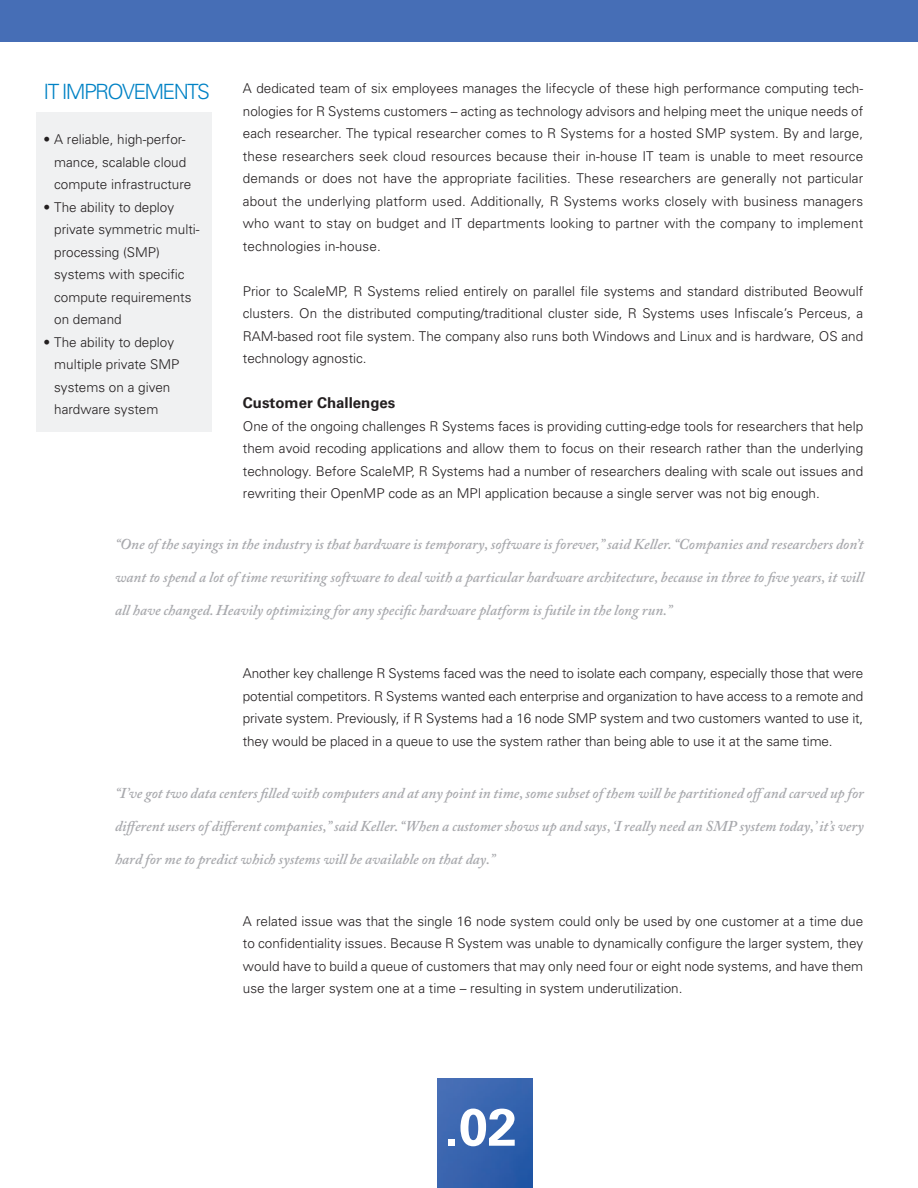
<style>
.page{position:relative;width:918px;height:1188px;background:#fff}
.page>*{position:absolute;margin:0;border:0;box-sizing:border-box;transform-origin:0 0}
.t1{font:700 52.5px "Univers";color:#fff}
.t2{font:300 21px "Univers";letter-spacing:-.08em;color:#0082c5}
.t3{font:italic 600 15px "Adobe Caslon Pro";color:#a8a9ad}
.t4{font:700 15px "Univers";color:#231f20}
.t5{font:300 13.5px/22.5px "Univers";color:#231f20;text-align:justify}
</style>
<div class="page">
<div style="left:36px;top:113px;width:175px;height:319px;background:#f0f1f2"></div>
<img style="left:437px;top:1079px;width:95px;height:109px">
<div style="left:0;top:0;width:918px;height:41px;background:#466eb6"></div>
<p class="t2" style="left:44px;top:79px;width:168px">IT IMPROVEMENTS</p>
<p class="t5" style="left:54px;top:128px;width:139px;text-align:left;text-indent:-11px">• A reliable, high-perfor&shy;mance, scalable cloud compute infrastructure</p>
<p class="t5" style="left:44px;top:196px;width:132px">• The ability to deploy</p>
<p class="t5" style="left:54px;top:218px;width:147px;text-align:left">private symmetric multi&shy;processing (SMP) systems with specific</p>
<p class="t5" style="left:54px;top:286px;width:139px">compute requirements</p>
<p class="t5" style="left:54px;top:308px;width:69px">on demand</p>
<p class="t5" style="left:54px;top:331px;width:127px;text-align:left;text-indent:-11px">• The ability to deploy multiple private SMP systems on a given</p>
<p class="t5" style="left:54px;top:398px;width:106px">hardware system</p>
<p class="t5" style="left:243px;top:77px;width:622px">A dedicated team of six employees manages the lifecycle of these high performance computing tech&shy;nologies for R Systems customers – acting as technology advisors and helping meet the unique needs of each researcher. The typical researcher comes to R Systems for a hosted SMP system. By and large, these researchers seek cloud resources because their in-house IT team is unable to meet resource demands or does not have the appropriate facilities. These researchers are generally not particular about the underlying platform used. Additionally, R Systems works closely with business managers who want to stay on budget and IT departments looking to partner with the company to implement technologies in-house.</p>
<p class="t5" style="left:243px;top:280px;width:622px">Prior to ScaleMP, R Systems relied entirely on parallel file systems and standard distributed Beowulf clusters. On the distributed computing/traditional cluster side, R Systems uses Infiscale’s Perceus, a RAM-based root file system. The company also runs both Windows and Linux and is hardware, OS and technology agnostic.</p>
<p class="t4" style="left:243px;top:394px;width:154px">Customer Challenges</p>
<p class="t5" style="left:243px;top:415px;width:622px">One of the ongoing challenges R Systems faces is providing cutting-edge tools for researchers that help them avoid recoding applications and allow them to focus on their research rather than the underlying technology. Before ScaleMP, R Systems had a number of researchers dealing with scale out issues and rewriting their OpenMP code as an MPI application because a single server was not big enough.</p>
<p class="t3" style="left:115px;top:535px;width:750px">“One of the sayings in the industry is that hardware is temporary, software is forever,” said Keller. “Companies and researchers don’t</p>
<p class="t3" style="left:115px;top:568px;width:750px">want to spend a lot of time rewriting software to deal with a particular hardware architecture, because in three to five years, it will</p>
<p class="t3" style="left:115px;top:601px;width:559px">all have changed. Heavily optimizing for any specific hardware platform is futile in the long run.”</p>
<p class="t5" style="left:243px;top:662px;width:622px">Another key challenge R Systems faced was the need to isolate each company, especially those that were potential competitors. R Systems wanted each enterprise and organization to have access to a remote and private system. Previously, if R Systems had a 16 node SMP system and two customers wanted to use it, they would be placed in a queue to use the system rather than being able to use it at the same time.</p>
<p class="t3" style="left:115px;top:784px;width:750px">“I’ve got two data centers filled with computers and at any point in time, some subset of them will be partitioned offand carved up for</p>
<p class="t3" style="left:115px;top:817px;width:750px">different users of different companies,” said Keller. “When a customer shows up and says, ‘I really need an SMP system today,’ it’s very</p>
<p class="t3" style="left:115px;top:850px;width:381px">hard for me to predict which systems will be available on that day.”</p>
<p class="t5" style="left:243px;top:910px;width:622px">A related issue was that the single 16 node system could only be used by one customer at a time due to confidentiality issues. Because R System was unable to dynamically configure the larger system, they would have to build a queue of customers that may only need four or eight node systems, and have them use the larger system one at a time – resulting in system underutilization.</p>
<p class="t1" style="left:444px;top:1096px;width:74px">.02</p>
</div>
